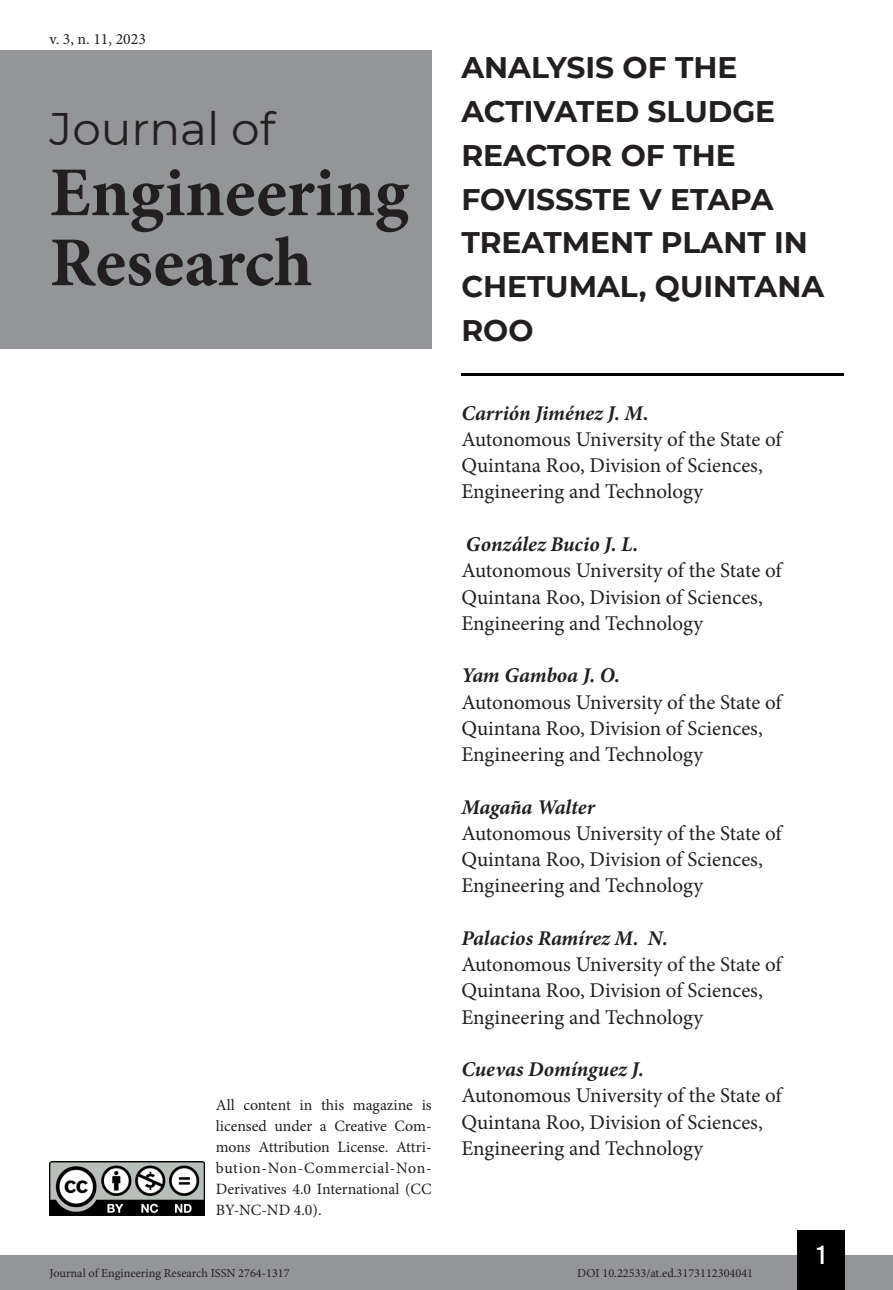
<style>
.page{position:relative;width:893px;height:1290px;background:#fff}
.page>*{position:absolute;margin:0;border:0;box-sizing:border-box;transform-origin:0 0}
.t1{font:700 70px/70px "Minion Pro";color:#231f20}
.t2{font:45.5px "Montserrat";color:#231f20}
.Título_Artigo{font:700 29.75px/43.8px "Montserrat";color:#231f20}
.t3{font:26.25px "Bebas Kai";color:#fff}
.Infos_autor{font:21px/26.2px "Minion Pro";letter-spacing:-.005em;color:#231f20}
.NOME_AUTOR{font:italic 700 21px "Minion Pro";color:#231f20}
.t4{font:15.75px/21px "Minion Pro";color:#231f20;text-align:justify}
.t5{font:12.25px "Minion Pro";color:#231f20}
</style>
<div class="page">
<div style="left:0;top:1255px;width:893px;height:35px;background:#939598"></div>
<div style="left:797px;top:1230px;width:48px;height:60px;background:#000"></div>
<img style="left:50px;top:1161px;width:154px;height:54px">
<div style="left:0;top:50px;width:432px;height:298px;background:#939598"></div>
<hr style="left:461px;top:373px;width:382px;height:3px;background:#000">
<p class="t4" style="left:50px;top:28px;width:98px">v. 3, n. 11, 2023</p>
<h2 class="t2" style="left:50px;top:98px;width:227px">Journal of</h2>
<h1 class="t1" style="left:50px;top:157px;width:361px">Engineering<br>Research</h1>
<p class="t4" style="left:216px;top:1095px;width:217px">All content in this magazine is licensed under a Creative Com&shy;mons Attribution License. Attri&shy;bution-Non-Commercial-Non-Derivatives 4.0 International (CC BY-NC-ND 4.0).</p>
<p class="Título_Artigo" style="left:461px;top:44px;width:364px">ANALYSIS OF THE<br>ACTIVATED SLUDGE<br>REACTOR OF THE<br>FOVISSSTE V ETAPA<br>TREATMENT PLANT IN<br>CHETUMAL, QUINTANA<br>ROO</p>
<p class="NOME_AUTOR" style="left:461px;top:398px;width:189px">Carrión Jiménez J. M.</p>
<p class="Infos_autor" style="left:461px;top:426px;width:322px">Autonomous University of the State of<br>Quintana Roo, Division of Sciences,<br>Engineering and Technology</p>
<p class="NOME_AUTOR" style="left:466px;top:529px;width:174px">González Bucio J. L.</p>
<p class="Infos_autor" style="left:461px;top:557px;width:322px">Autonomous University of the State of<br>Quintana Roo, Division of Sciences,<br>Engineering and Technology</p>
<p class="NOME_AUTOR" style="left:461px;top:660px;width:160px">Yam Gamboa J. O.</p>
<p class="Infos_autor" style="left:461px;top:689px;width:322px">Autonomous University of the State of<br>Quintana Roo, Division of Sciences,<br>Engineering and Technology</p>
<p class="NOME_AUTOR" style="left:461px;top:792px;width:135px">Magaña Walter</p>
<p class="Infos_autor" style="left:461px;top:820px;width:322px">Autonomous University of the State of<br>Quintana Roo, Division of Sciences,<br>Engineering and Technology</p>
<p class="NOME_AUTOR" style="left:461px;top:923px;width:208px">Palacios Ramírez M. N.</p>
<p class="Infos_autor" style="left:461px;top:951px;width:322px">Autonomous University of the State of<br>Quintana Roo, Division of Sciences,<br>Engineering and Technology</p>
<p class="NOME_AUTOR" style="left:461px;top:1054px;width:184px">Cuevas Domínguez J.</p>
<p class="Infos_autor" style="left:461px;top:1082px;width:322px">Autonomous University of the State of<br>Quintana Roo, Division of Sciences,<br>Engineering and Technology</p>
<p class="t3" style="left:817px;top:1241px;width:10px">1</p>
<p class="t5" style="left:50px;top:1265px;width:242px">Journal of Engineering Research ISSN 2764-1317</p>
<p class="t5" style="left:577px;top:1265px;width:177px">DOI 10.22533/at.ed.3173112304041</p>
</div>
